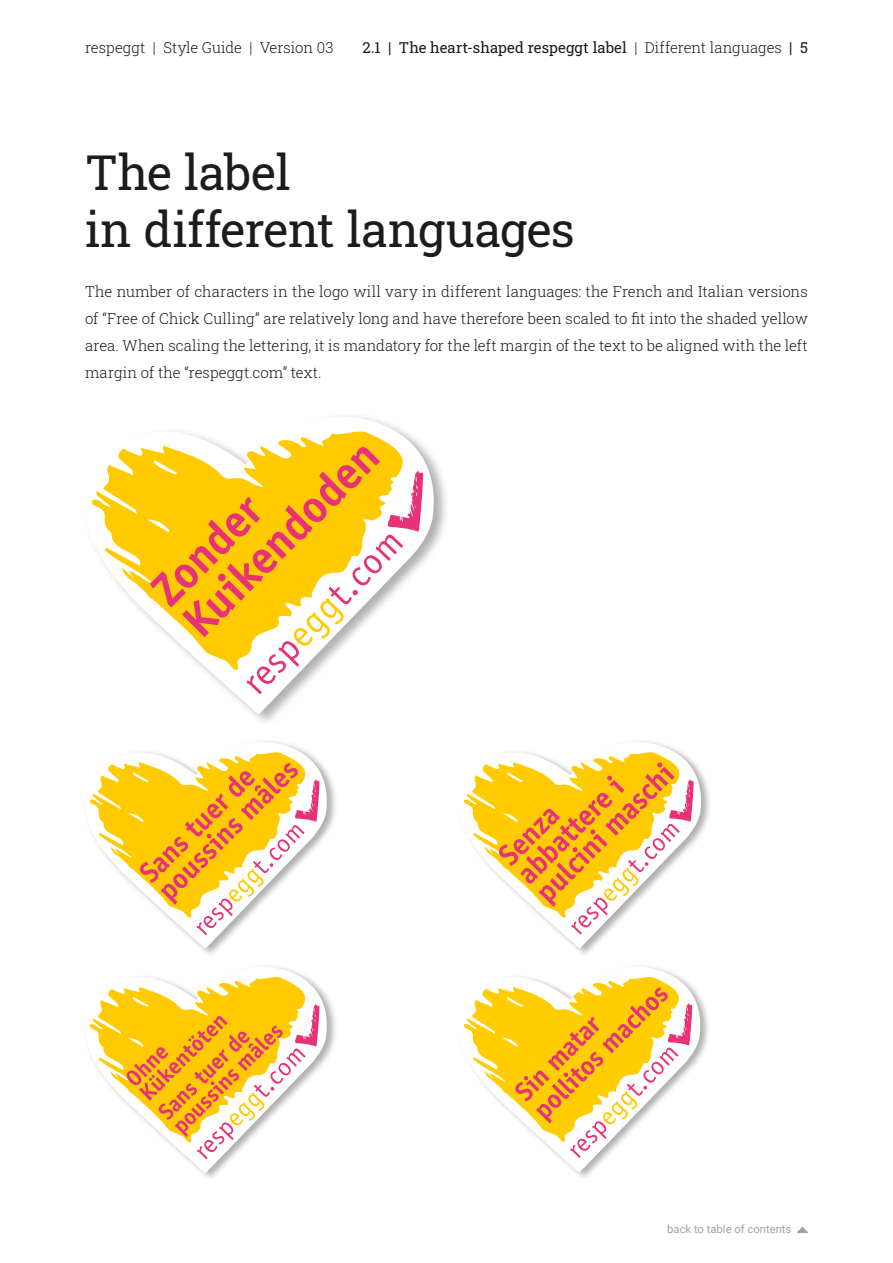
<style>
.page{position:relative;width:893px;height:1263px;background:#fff}
.page>*{position:absolute;margin:0;border:0;box-sizing:border-box;transform-origin:0 0}
.t1{font:48px/57px "Roboto Slab";letter-spacing:-.01em;color:#1c1c1a}
.t2{font:300 15px/27px "Roboto Slab";color:#1c1c1a;text-align:justify}
.t3{font:15px "Roboto Slab";letter-spacing:.005em;color:#1c1c1a}
.t4{font:11.25px "Roboto";color:#a0a1a3}
.s1{font-weight:300}
</style>
<div class="page">
<svg style="left:91px;top:416px;width:352px;height:299px"></svg>
<svg style="left:92px;top:428px;width:316px;height:243px"></svg>
<svg style="left:150px;top:445px;width:275px;height:249px"></svg>
<svg style="left:89px;top:741px;width:244px;height:208px"></svg>
<svg style="left:90px;top:750px;width:230px;height:185px"></svg>
<svg style="left:463px;top:741px;width:244px;height:208px"></svg>
<svg style="left:464px;top:750px;width:231px;height:184px"></svg>
<svg style="left:89px;top:966px;width:244px;height:207px"></svg>
<svg style="left:90px;top:975px;width:230px;height:184px"></svg>
<svg style="left:463px;top:966px;width:243px;height:207px"></svg>
<svg style="left:464px;top:975px;width:229px;height:183px"></svg>
<svg style="left:797px;top:1227px;width:11px;height:6px"></svg>
<p class="t2" style="left:85px;top:33px;width:250px">respeggt | Style Guide | Version 03</p>
<p class="t3" style="left:363px;top:37px;width:447px">2.1 | The heart-shaped respeggt label <span class="s1">| Different languages</span> | 5</p>
<h1 class="t1" style="left:85px;top:143px;width:491px">The label<br>in different languages</h1>
<p class="t2" style="left:85px;top:277px;width:724px">The number of characters in the logo will vary in different languages: the French and Italian versions of “Free of Chick Culling” are relatively long and have therefore been scaled to fit into the shaded yellow area. When scaling the lettering, it is mandatory for the left margin of the text to be aligned with the left margin of the “respeggt.com” text.</p>
<p class="t4" style="left:667px;top:1221px;width:126px">back to table of contents</p>
</div>
